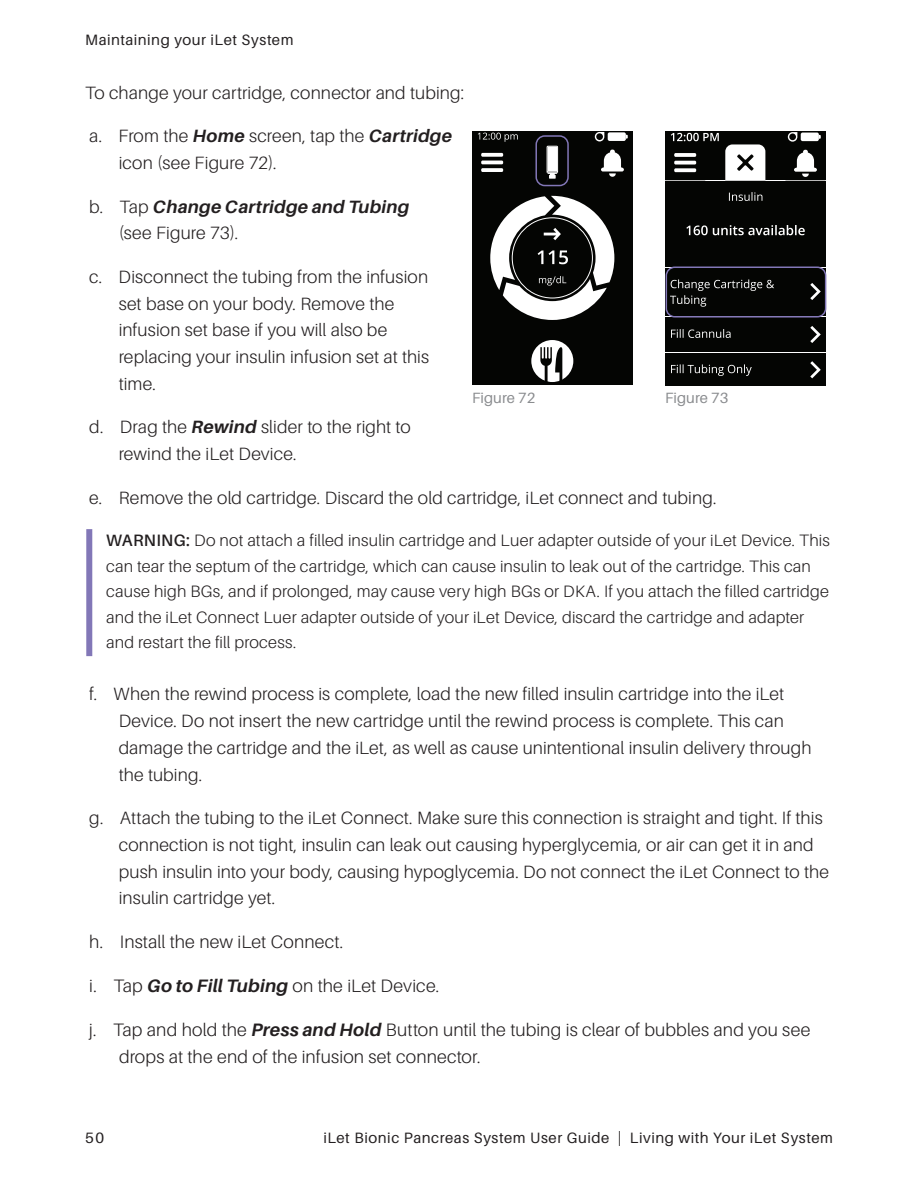
<style>
.page{position:relative;width:918px;height:1188px;background:#fff}
.page>*{position:absolute;margin:0;border:0;box-sizing:border-box;transform-origin:0 0}
.t1{font:300 18px/27px "Aileron";letter-spacing:.005em;color:#231f20}
.Body{font:300 17.85px/26.7px "Aileron";letter-spacing:.005em;color:#231f20}
.t2{font:italic 700 17.85px/26.7px "Aileron";letter-spacing:.015em;color:#231f20}
.Body_-_Highlighted__Warning___Caution{font:300 16.5px/25.5px "Aileron";letter-spacing:.01em;color:#231f20}
.t3{font:15px "Aileron";letter-spacing:.035em;color:#231f20}
.t4{font:14.85px "Aileron";color:#8a8c8f}
.s1{font-weight:700;font-style:italic}
.s2{font-weight:300;font-style:normal}
.s3{font-weight:600}
</style>
<div class="page">
<div style="left:86px;top:529px;width:6px;height:127px;background:#8277b7"></div>
<div style="left:472px;top:131px;width:161px;height:254px;background:#040503"></div>
<svg style="left:490px;top:196px;width:124px;height:124px"></svg>
<svg style="left:546px;top:145px;width:13px;height:34px"></svg>
<div style="left:531px;top:340px;width:42px;height:42px;background:#fff;border-radius:50%"></div>
<svg style="left:540px;top:347px;width:22px;height:35px"></svg>
<svg style="left:594px;top:132px;width:34px;height:45px"></svg>
<div style="left:596px;top:133px;width:7px;height:7px;background:#040503;border-radius:50%"></div>
<svg style="left:477px;top:133px;width:41px;height:39px"></svg>
<div style="left:665px;top:131px;width:161px;height:254px;background:#040503"></div>
<svg style="left:686px;top:225px;width:119px;height:10px"></svg>
<svg style="left:729px;top:192px;width:33px;height:9px"></svg>
<hr style="left:665px;top:180px;width:161px;height:1px;background:#fff">
<svg style="left:787px;top:132px;width:34px;height:45px"></svg>
<div style="left:789px;top:133px;width:7px;height:7px;background:#040503;border-radius:50%"></div>
<svg style="left:671px;top:133px;width:48px;height:40px"></svg>
<svg style="left:725px;top:144px;width:40px;height:36px"></svg>
<hr style="left:665px;top:267px;width:161px;height:1px;background:#fff">
<svg style="left:670px;top:279px;width:104px;height:28px"></svg>
<svg style="left:810px;top:283px;width:11px;height:17px"></svg>
<svg style="left:671px;top:329px;width:60px;height:9px"></svg>
<svg style="left:810px;top:326px;width:11px;height:17px"></svg>
<hr style="left:665px;top:316px;width:161px;height:1px;background:#fff">
<svg style="left:671px;top:364px;width:81px;height:12px"></svg>
<svg style="left:810px;top:361px;width:11px;height:17px"></svg>
<hr style="left:665px;top:352px;width:161px;height:1px;background:#fff">
<div style="left:666px;top:267px;width:160px;height:51px;border:2px solid #8277b7;border-radius:9px"></div>
<div style="left:535px;top:135px;width:34px;height:51px;border:2px solid #8277b7;border-radius:9px"></div>
<p class="t3" style="left:85px;top:32px;width:210px">Maintaining your iLet System</p>
<p class="Body" style="left:85px;top:79px;width:381px">To change your cartridge, connector and tubing:</p>
<p class="Body" style="left:119px;top:123px;width:335px;text-indent:-29px">a. From the <span class="s1">Home</span> screen, tap the <span class="s1">Cartridge </span>icon (see Figure 72).</p>
<p class="t2" style="left:119px;top:193px;width:292px;text-indent:-29px"><span class="s2">b. Tap</span> Change Cartridge and Tubing <span class="s2">(see Figure 73).</span></p>
<p class="Body" style="left:119px;top:264px;width:312px;text-indent:-29px">c. Disconnect the tubing from the infusion set base on your body. Remove the infusion set base if you will also be replacing your insulin infusion set at this time.</p>
<p class="Body" style="left:119px;top:414px;width:293px;text-indent:-29px">d. Drag the <span class="s1">Rewind</span> slider to the right to rewind the iLet Device.</p>
<p class="Body" style="left:89px;top:484px;width:629px">e. Remove the old cartridge. Discard the old cartridge, iLet connect and tubing.</p>
<p class="Body_-_Highlighted__Warning___Caution" style="left:106px;top:528px;width:725px"><span class="s3">WARNING:</span> Do not attach a filled insulin cartridge and Luer adapter outside of your iLet Device. This can tear the septum of the cartridge, which can cause insulin to leak out of the cartridge. This can cause high BGs, and if prolonged, may cause very high BGs or DKA. If you attach the filled cartridge and the iLet Connect Luer adapter outside of your iLet Device, discard the cartridge and adapter and restart the fill process.</p>
<p class="Body" style="left:119px;top:681px;width:694px;text-indent:-29px">f. When the rewind process is complete, load the new filled insulin cartridge into the iLet Device. Do not insert the new cartridge until the rewind process is complete. This can damage the cartridge and the iLet, as well as cause unintentional insulin delivery through the tubing.</p>
<p class="Body" style="left:119px;top:805px;width:712px;text-indent:-29px">g. Attach the tubing to the iLet Connect. Make sure this connection is straight and tight. If this connection is not tight, insulin can leak out causing hyperglycemia, or air can get it in and push insulin into your body, causing hypoglycemia. Do not connect the iLet Connect to the insulin cartridge yet.</p>
<p class="t1" style="left:89px;top:929px;width:256px">h. Install the new iLet Connect.</p>
<p class="t1" style="left:89px;top:973px;width:352px">i. Tap <span class="s1">Go to Fill Tubing</span> on the iLet Device.</p>
<p class="t1" style="left:119px;top:1017px;width:693px;text-indent:-30px">j. Tap and hold the <span class="s1">Press and Hold</span> Button until the tubing is clear of bubbles and you see drops at the end of the infusion set connector.</p>
<p class="t4" style="left:472px;top:390px;width:65px">Figure 72</p>
<p class="t4" style="left:665px;top:390px;width:65px">Figure 73</p>
<p class="t3" style="left:85px;top:1129px;width:21px">50</p>
<p class="t3" style="left:323px;top:1129px;width:511px">iLet Bionic Pancreas System User Guide | Living with Your iLet System</p>
</div>
